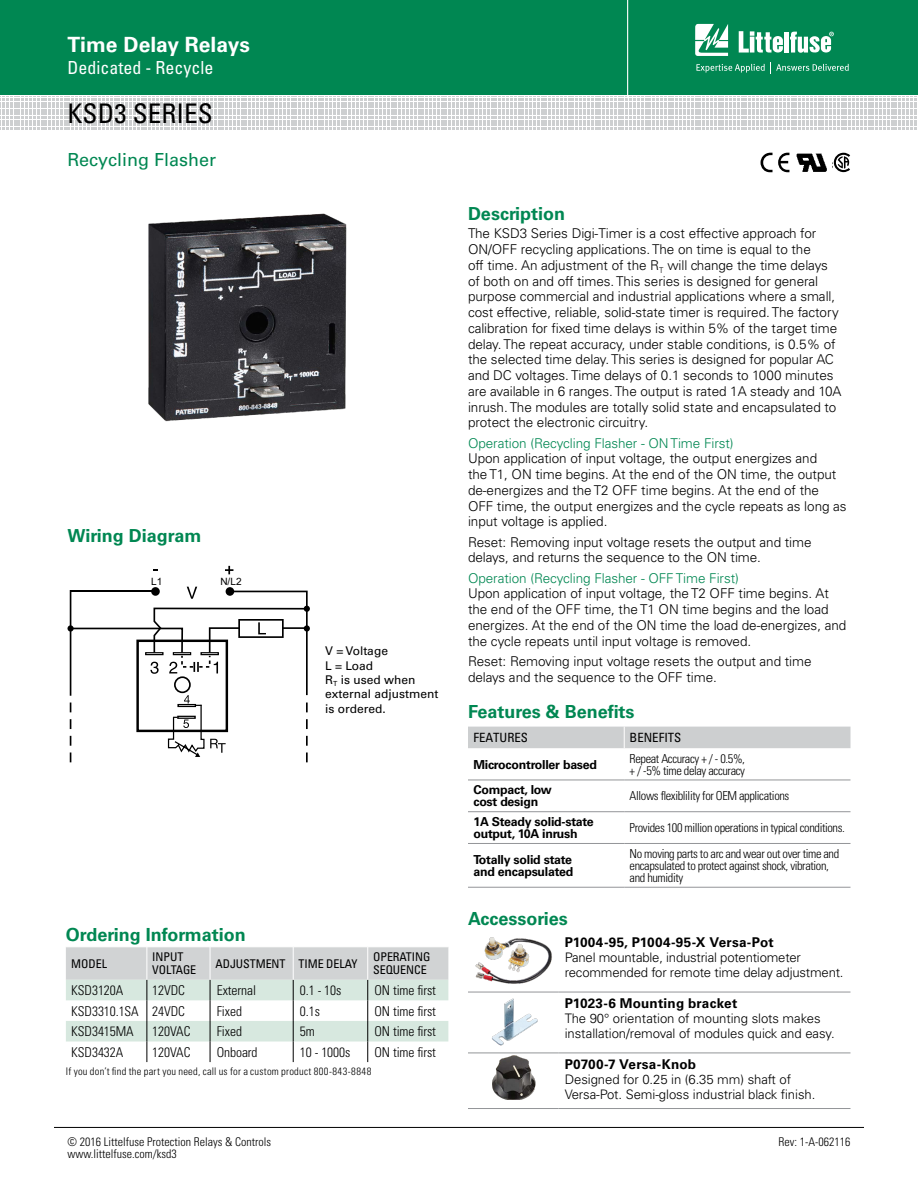
<style>
.page{position:relative;width:918px;height:1188px;background:#fff}
.page>*{position:absolute;margin:0;border:0;box-sizing:border-box;transform-origin:0 0}
.t1{font:condensed 27px "Univers LT Std";letter-spacing:.005em;color:#000}
.t2{font:700 21px "Univers LT Std";color:#fff}
.Facts_Subhead{font:700 18px "Univers LT Std";color:#008752}
.t3{font:condensed 18px "Univers LT Std";color:#fff}
.Title_text{font:18px "Univers LT Std";color:#008752}
.Body_text{font:300 13.5px/15.8px "Univers LT Std";letter-spacing:-.005em;color:#000}
.Ordering_Info_text{font:300 condensed 13.5px "Univers LT Std";letter-spacing:-.005em;color:#000}
.Acess_table_text{font:700 13.5px "Univers LT Std";letter-spacing:.02em;color:#000}
.Body_text-2{font:700 13.5px "Univers LT Std";letter-spacing:.015em;color:#000}
.Acess_table_text-2{font:300 13.2px/15px "Univers LT Std";letter-spacing:-.005em;color:#000}
.SubTitleTOC{font:condensed 12.75px "Univers LT Std";color:#000}
.Benefits_text{font:300 condensed 12.3px/12px "Univers LT Std";letter-spacing:-.03em;color:#000}
.features_text{font:700 12.3px/12px "Univers LT Std";letter-spacing:-.02em;color:#000}
.t4{font:300 condensed 12px "Univers LT Std";color:#000}
.Chart_Text{font:12px/14.4px "Univers LT Std";color:#000}
.Order_info_chart_hea{font:condensed 12px/13.5px "Univers LT Std";letter-spacing:-.005em;color:#000}
.Ordering_Info_text-2{font:300 condensed 10.5px "Univers LT Std";letter-spacing:.025em;color:#000}
.t5{font:10.05px "Arial";color:#000}
.s1{color:#008752}
</style>
<div class="page">
<div style="left:0;top:0;width:918px;height:95px;background:#008752"></div>
<svg style="left:0;top:96px;width:917px;height:34px"></svg>
<hr style="left:627px;top:0;width:1px;height:98px;background:#fff">
<svg style="left:695px;top:24px;width:33px;height:32px"></svg>
<div style="left:784px;top:32px;width:5px;height:21px;background:#fff"></div>
<svg style="left:790px;top:32px;width:44px;height:21px"></svg>
<svg style="left:739px;top:31px;width:44px;height:22px"></svg>
<svg style="left:696px;top:62px;width:153px;height:11px"></svg>
<hr style="left:54px;top:1127px;width:810px;height:1px;background:#000">
<img style="left:148px;top:213px;width:199px;height:209px">
<hr style="left:468px;top:780px;width:156px;height:1px;background:#939598">
<hr style="left:624px;top:780px;width:226px;height:1px;background:#939598">
<hr style="left:468px;top:811px;width:156px;height:1px;background:#939598">
<hr style="left:624px;top:811px;width:226px;height:1px;background:#939598">
<hr style="left:468px;top:843px;width:156px;height:1px;background:#939598">
<hr style="left:624px;top:843px;width:226px;height:1px;background:#939598">
<hr style="left:468px;top:887px;width:156px;height:1px;background:#939598">
<hr style="left:624px;top:887px;width:226px;height:1px;background:#939598">
<div style="left:468px;top:727px;width:382px;height:21px;background:#cdcfd0"></div>
<hr style="left:559px;top:1053px;width:291px;height:1px;background:#939598">
<hr style="left:468px;top:992px;width:91px;height:1px;background:#939598">
<hr style="left:468px;top:1053px;width:91px;height:1px;background:#939598">
<hr style="left:468px;top:1108px;width:91px;height:1px;background:#939598">
<hr style="left:559px;top:1108px;width:291px;height:1px;background:#939598">
<hr style="left:559px;top:992px;width:291px;height:1px;background:#939598">
<img style="left:475px;top:937px;width:77px;height:47px">
<img style="left:492px;top:998px;width:46px;height:48px">
<img style="left:492px;top:1056px;width:44px;height:44px">
<div style="left:68px;top:625px;width:6px;height:7px;background:#000;border-radius:50%"></div>
<svg style="left:69px;top:587px;width:241px;height:175px"></svg>
<svg style="left:225px;top:566px;width:8px;height:8px"></svg>
<img style="left:796px;top:153px;width:31px;height:19px">
<svg style="left:834px;top:153px;width:16px;height:19px"></svg>
<svg style="left:761px;top:153px;width:28px;height:19px"></svg>
<svg style="left:66px;top:948px;width:382px;height:114px"></svg>
<hr style="left:147px;top:947px;width:1px;height:33px;background:#fff">
<hr style="left:210px;top:947px;width:1px;height:33px;background:#fff">
<hr style="left:293px;top:947px;width:1px;height:33px;background:#fff">
<hr style="left:367px;top:947px;width:1px;height:33px;background:#fff">
<h2 class="t2" style="left:68px;top:33px;width:184px">Time Delay Relays</h2>
<h3 class="t3" style="left:68px;top:56px;width:147px">Dedicated - Recycle</h3>
<p class="t1" style="left:68px;top:96px;width:147px">KSD3 SERIES</p>
<p class="Title_text" style="left:68px;top:149px;width:150px">Recycling Flasher</p>
<p class="Facts_Subhead" style="left:68px;top:525px;width:135px">Wiring Diagram</p>
<p class="t5" style="left:151px;top:575px;width:13px">L1</p>
<p class="t5" style="left:220px;top:575px;width:23px">N/L2</p>
<p class="Chart_Text" style="left:325px;top:644px;width:64px">V = Voltage</p>
<p class="Chart_Text" style="left:325px;top:658px;width:50px">L = Load</p>
<p class="Chart_Text" style="left:325px;top:673px;width:115px">R<sub>T</sub> is used when external adjustment is ordered.</p>
<p class="Facts_Subhead" style="left:66px;top:924px;width:181px">Ordering Information</p>
<p class="Order_info_chart_hea" style="left:71px;top:956px;width:37px">MODEL</p>
<p class="Order_info_chart_hea" style="left:152px;top:950px;width:46px">INPUT<br>VOLTAGE</p>
<p class="Order_info_chart_hea" style="left:215px;top:956px;width:72px">ADJUSTMENT</p>
<p class="Order_info_chart_hea" style="left:299px;top:956px;width:60px">TIME DELAY</p>
<p class="Order_info_chart_hea" style="left:373px;top:950px;width:59px">OPERATING<br>SEQUENCE</p>
<p class="Ordering_Info_text" style="left:71px;top:982px;width:54px">KSD3120A</p>
<p class="Ordering_Info_text" style="left:152px;top:982px;width:34px">12VDC</p>
<p class="Ordering_Info_text" style="left:217px;top:982px;width:41px">External</p>
<p class="Ordering_Info_text" style="left:300px;top:982px;width:43px">0.1 - 10s</p>
<p class="Ordering_Info_text" style="left:374px;top:982px;width:63px">ON time first</p>
<p class="Ordering_Info_text" style="left:71px;top:1003px;width:69px">KSD3310.1SA</p>
<p class="Ordering_Info_text" style="left:152px;top:1003px;width:34px">24VDC</p>
<p class="Ordering_Info_text" style="left:217px;top:1003px;width:27px">Fixed</p>
<p class="Ordering_Info_text" style="left:300px;top:1003px;width:22px">0.1s</p>
<p class="Ordering_Info_text" style="left:374px;top:1003px;width:63px">ON time first</p>
<p class="Ordering_Info_text" style="left:71px;top:1023px;width:64px">KSD3415MA</p>
<p class="Ordering_Info_text" style="left:152px;top:1023px;width:40px">120VAC</p>
<p class="Ordering_Info_text" style="left:217px;top:1023px;width:27px">Fixed</p>
<p class="Ordering_Info_text" style="left:300px;top:1023px;width:16px">5m</p>
<p class="Ordering_Info_text" style="left:374px;top:1023px;width:63px">ON time first</p>
<p class="Ordering_Info_text" style="left:71px;top:1044px;width:54px">KSD3432A</p>
<p class="Ordering_Info_text" style="left:152px;top:1044px;width:40px">120VAC</p>
<p class="Ordering_Info_text" style="left:217px;top:1044px;width:42px">Onboard</p>
<p class="Ordering_Info_text" style="left:300px;top:1044px;width:52px">10 - 1000s</p>
<p class="Ordering_Info_text" style="left:374px;top:1044px;width:63px">ON time first</p>
<p class="Ordering_Info_text-2" style="left:66px;top:1065px;width:307px">If you don’t find the part you need, call us for a custom product 800-843-8848</p>
<p class="t4" style="left:68px;top:1134px;width:205px">© 2016 Littelfuse Protection Relays &amp; Controls</p>
<p class="t4" style="left:68px;top:1146px;width:111px">www.littelfuse.com/ksd3</p>
<p class="Facts_Subhead" style="left:468px;top:203px;width:99px">Description</p>
<p class="Body_text" style="left:468px;top:226px;width:375px">The KSD3 Series Digi-Timer is a cost effective approach for ON/OFF recycling applications. The on time is equal to the<br>off time. An adjustment of the R<sub>T</sub> will change the time delays of both on and off times. This series is designed for general purpose commercial and industrial applications where a small, cost effective, reliable, solid-state timer is required. The factory calibration for fixed time delays is within 5% of the target time delay. The repeat accuracy, under stable conditions, is 0.5% of the selected time delay. This series is designed for popular AC and DC voltages. Time delays of 0.1 seconds to 1000 minutes are available in 6 ranges. The output is rated 1A steady and 10A inrush. The modules are totally solid state and encapsulated to protect the electronic circuitry.</p>
<p class="Body_text" style="left:468px;top:435px;width:380px"><span class="s1">Operation (Recycling Flasher - ON Time First)<br></span>Upon application of input voltage, the output energizes and<br>the T1, ON time begins. At the end of the ON time, the output de-energizes and the T2 OFF time begins. At the end of the OFF time, the output energizes and the cycle repeats as long as input voltage is applied.</p>
<p class="Body_text" style="left:468px;top:534px;width:345px">Reset: Removing input voltage resets the output and time delays, and returns the sequence to the ON time.</p>
<p class="Body_text" style="left:468px;top:570px;width:380px"><span class="s1">Operation (Recycling Flasher - OFF Time First)<br></span>Upon application of input voltage, the T2 OFF time begins. At the end of the OFF time, the T1 ON time begins and the load energizes. At the end of the ON time the load de-energizes, and the cycle repeats until input voltage is removed.</p>
<p class="Body_text" style="left:468px;top:653px;width:345px">Reset: Removing input voltage resets the output and time delays and the sequence to the OFF time.</p>
<p class="Facts_Subhead" style="left:468px;top:701px;width:168px">Features &amp; Benefits</p>
<p class="SubTitleTOC" style="left:473px;top:729px;width:56px">FEATURES</p>
<p class="SubTitleTOC" style="left:630px;top:729px;width:53px">BENEFITS</p>
<p class="features_text" style="left:473px;top:758px;width:125px">Microcontroller based</p>
<p class="Benefits_text" style="left:630px;top:752px;width:117px">Repeat Accuracy + / - 0.5%, + / -5% time delay accuracy</p>
<p class="features_text" style="left:473px;top:784px;width:80px">Compact, low cost design</p>
<p class="Benefits_text" style="left:630px;top:790px;width:161px">Allows flexiblility for OEM applications</p>
<p class="features_text" style="left:473px;top:816px;width:122px">1A Steady solid-state output, 10A inrush</p>
<p class="Benefits_text" style="left:630px;top:822px;width:217px">Provides 100 million operations in typical conditions.</p>
<p class="features_text" style="left:473px;top:854px;width:101px">Totally solid state and encapsulated</p>
<p class="Benefits_text" style="left:630px;top:848px;width:211px">No moving parts to arc and wear out over time and encapsulated to protect against shock, vibration, and humidity</p>
<p class="Facts_Subhead" style="left:468px;top:908px;width:101px">Accessories</p>
<p class="Acess_table_text" style="left:565px;top:934px;width:211px">P1004-95, P1004-95-X Versa-Pot</p>
<p class="Acess_table_text-2" style="left:565px;top:950px;width:280px">Panel mountable, industrial potentiometer recommended for remote time delay adjustment.</p>
<p class="Body_text-2" style="left:565px;top:995px;width:174px">P1023-6 Mounting bracket</p>
<p class="Acess_table_text-2" style="left:565px;top:1011px;width:272px">The 90° orientation of mounting slots makes installation/removal of modules quick and easy.</p>
<p class="Acess_table_text" style="left:565px;top:1056px;width:133px">P0700-7 Versa-Knob</p>
<p class="Acess_table_text-2" style="left:565px;top:1072px;width:252px">Designed for 0.25 in (6.35 mm) shaft of<br>Versa-Pot. Semi-gloss industrial black finish.</p>
<p class="t4" style="left:779px;top:1134px;width:73px">Rev: 1-A-062116</p>
</div>
